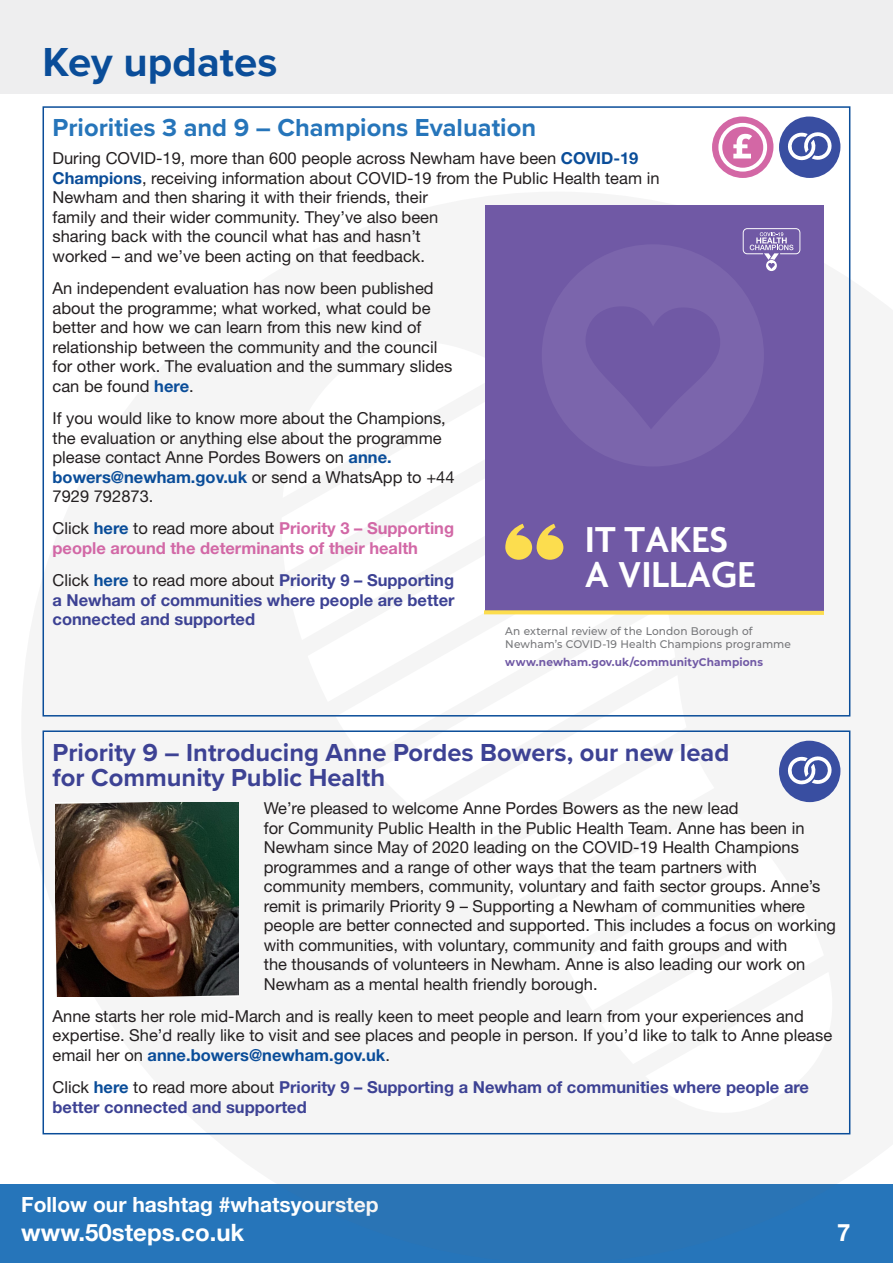
<style>
.page{position:relative;width:893px;height:1263px;background:#fff}
.page>*{position:absolute;margin:0;border:0;box-sizing:border-box;transform-origin:0 0}
.t1{font:700 42px "Proxima Nova";color:#0a4d99}
.t2{font:600 39px/35px "Agenda";color:#fff}
.Step_subhead{font:700 25.5px/25.5px "Proxima Nova";color:#3d4294}
.Step_subhead-2{font:700 25.5px "Proxima Nova";color:#2675ba}
.t3{font:700 24px "Helvetica Neue LT Std";color:#fff}
.t4{font:700 21px "Helvetica Neue LT Std";color:#fff}
.Body{font:16.5px/19.5px "Helvetica Neue LT Std";color:#231f20}
.Body-2{font:700 16.5px/19.5px "Helvetica Neue LT Std";color:#3d4294;text-align:justify}
.Body-3{font:700 16.5px/19.5px "Helvetica Neue LT Std";color:#d268a6}
.t5{font:500 11.1px/13px "Montserrat";letter-spacing:.005em;color:#757679;scale:.95 1}
.t6{font:700 11.1px "Montserrat";letter-spacing:.01em;color:#7059a5;scale:.95 1}
.s1{font-weight:700;color:#0a4d99}
.s2{font-weight:400;color:#231f20}
.s3{color:#0a4d99}
</style>
<div class="page">
<div style="left:0;top:1184px;width:893px;height:79px;background:#2675ba"></div>
<svg style="left:469px;top:904px;width:382px;height:231px;fill:#f5f5f5"></svg>
<div style="left:0;top:0;width:893px;height:94px;background:#eeeeef"></div>
<div style="left:712px;top:117px;width:61px;height:61px;background:#d367a5;border-radius:50%"></div>
<svg style="left:718px;top:123px;width:49px;height:49px"></svg>
<div style="left:485px;top:205px;width:338px;height:408px;background:#7059a5"></div>
<svg style="left:505px;top:524px;width:58px;height:36px"></svg>
<svg style="left:485px;top:610px;width:338px;height:5px;background:#ebcf64"></svg>
<div style="left:542px;top:244px;width:222px;height:222px;background:#7b65ac;border-radius:50%"></div>
<svg style="left:586px;top:307px;width:134px;height:121px"></svg>
<svg style="left:743px;top:228px;width:57px;height:43px"></svg>
<div style="left:779px;top:117px;width:61px;height:61px;background:#394ea1;border-radius:50%"></div>
<svg style="left:788px;top:132px;width:44px;height:29px"></svg>
<div style="left:43px;top:730px;width:807px;height:404px;border:2px solid #0a4d99"></div>
<div style="left:779px;top:741px;width:61px;height:61px;background:#394ea1;border-radius:50%"></div>
<svg style="left:788px;top:756px;width:44px;height:29px"></svg>
<img style="left:55px;top:802px;width:183px;height:195px">
<p class="t1" style="left:43px;top:30px;width:236px">Key updates</p>
<p class="Step_subhead-2" style="left:53px;top:109px;width:485px">Priorities 3 and 9 – Champions Evaluation</p>
<p class="Body" style="left:53px;top:149px;width:608px">During COVID-19, more than 600 people across Newham have been <span class="s1">COVID-19<br>Champions</span>, receiving information about COVID-19 from the Public Health team in Newham and then sharing it with their friends, their<br>family and their wider community. They’ve also been<br>sharing back with the council what has and hasn’t<br>worked – and we’ve been acting on that feedback.</p>
<p class="Body" style="left:53px;top:278px;width:401px">An independent evaluation has now been published about the programme; what worked, what could be better and how we can learn from this new kind of relationship between the community and the council for other work. The evaluation and the summary slides can be found <span class="s1">here</span>.</p>
<p class="Body" style="left:53px;top:408px;width:404px">If you would like to know more about the Champions, the evaluation or anything else about the programme please contact Anne Pordes Bowers on <span class="s1">anne. bowers@newham.gov.uk</span> or send a WhatsApp to +44<br>7929 792873.</p>
<p class="Body-3" style="left:53px;top:518px;width:403px"><span class="s2">Click</span> <span class="s3">here</span> <span class="s2">to read more about</span> Priority 3 – Supporting people around the determinants of their health</p>
<p class="Body-2" style="left:53px;top:570px;width:404px"><span class="s2">Click</span> <span class="s3">here</span> <span class="s2">to read more about</span> Priority 9 – Supporting a Newham of communities where people are better connected and supported</p>
<p class="t2" style="left:585px;top:524px;width:172px">IT TAKES<br>A VILLAGE</p>
<p class="t5" style="left:505px;top:624px;width:302px">An external review of the London Borough of<br>Newham’s COVID-19 Health Champions programme</p>
<p class="t6" style="left:505px;top:654px;width:273px">www.newham.gov.uk/communityChampions</p>
<p class="Step_subhead" style="left:53px;top:739px;width:678px">Priority 9 – Introducing Anne Pordes Bowers, our new lead for Community Public Health</p>
<p class="Body" style="left:264px;top:798px;width:574px">We’re pleased to welcome Anne Pordes Bowers as the new lead<br>for Community Public Health in the Public Health Team. Anne has been in Newham since May of 2020 leading on the COVID-19 Health Champions programmes and a range of other ways that the team partners with community members, community, voluntary and faith sector groups. Anne’s remit is primarily Priority 9 – Supporting a Newham of communities where people are better connected and supported. This includes a focus on working with communities, with voluntary, community and faith groups and with<br>the thousands of volunteers in Newham. Anne is also leading our work on Newham as a mental health friendly borough.</p>
<p class="Body" style="left:53px;top:1006px;width:781px">Anne starts her role mid-March and is really keen to meet people and learn from your experiences and expertise. She’d really like to visit and see places and people in person. If you’d like to talk to Anne please email her on <span class="s1">anne.bowers@newham.gov.uk</span>.</p>
<p class="Body-2" style="left:53px;top:1077px;width:758px"><span class="s2">Click</span> <span class="s3">here</span> <span class="s2">to read more about</span> Priority 9 – Supporting a Newham of communities where people are better connected and supported</p>
<p class="t4" style="left:21px;top:1191px;width:359px">Follow our hashtag #whatsyourstep</p>
<h3 class="t3" style="left:21px;top:1217px;width:225px">www.50steps.co.uk</h3>
<h3 class="t3" style="left:837px;top:1217px;width:15px">7</h3>
</div>
